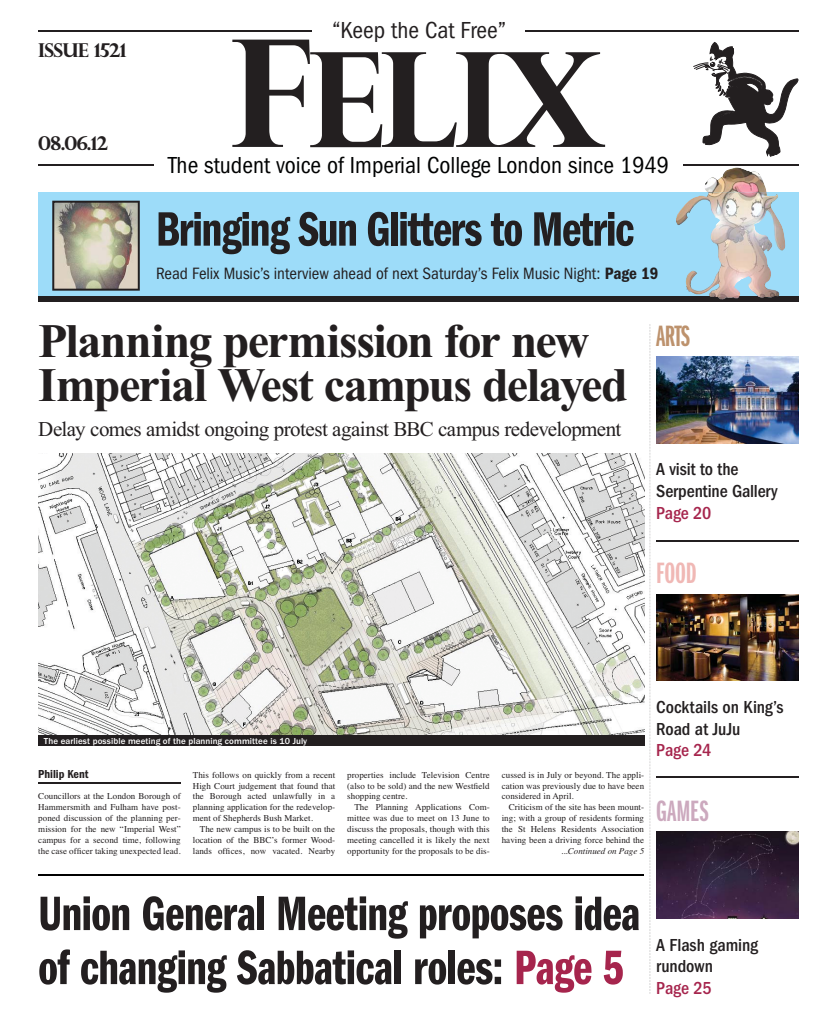
<style>
.page{position:relative;width:837px;height:1018px;background:#fff}
.page>*{position:absolute;margin:0;border:0;box-sizing:border-box;transform-origin:0 0}
.t1{font:131.7px "Title Wave";color:#231f20}
.t2{font:50px/54px "Franklin Gothic LT Demi Cmpr";letter-spacing:-.01em;color:#231f20}
.t3{font:700 48px/44px "Times New Roman";letter-spacing:-.035em;color:#231f20}
.t4{font:30.5px "Franklin Gothic LT Demi X Cmpr";color:#cca9be}
.t5{font:30.5px "Franklin Gothic LT Demi X Cmpr";color:#bd926d}
.t6{font:30.5px "Franklin Gothic LT Demi X Cmpr";color:#f0b8b5}
.t7{font:condensed 24px "Franklin Gothic LT";color:#010202}
.t8{font:condensed 24px "Franklin Gothic LT";color:#231f20}
.t9{font:21px "Times New Roman";letter-spacing:-.03em;color:#231f20}
.t10{font:19.1px "Title Wave";letter-spacing:-.04em;color:#231f20}
.t11{font:500 condensed 18px/21.6px "Franklin Gothic LT";letter-spacing:-.005em;color:#231f20}
.t12{font:condensed 17px "Franklin Gothic LT";color:#231f20}
.t13{font:600 condensed 12px "Franklin Gothic LT";color:#231f20}
.t14{font:9px/10.8px "Times";letter-spacing:.005em;color:#231f20;text-align:justify}
.t15{font:500 9px "Franklin Gothic LT";letter-spacing:.01em;color:#fff}
.t16{font:italic 9px "Times";color:#231f20}
.s1{font-size:149.2px}
.s2{font-weight:600}
.s3{color:#a6254d}
</style>
<div class="page">
<hr style="left:38px;top:30px;width:274px;height:1px;background:#231f20">
<hr style="left:525px;top:30px;width:273px;height:1px;background:#231f20">
<hr style="left:38px;top:165px;width:116px;height:1px;background:#231f20">
<hr style="left:683px;top:165px;width:115px;height:1px;background:#231f20">
<svg style="left:693px;top:42px;width:105px;height:115px"></svg>
<div style="left:38px;top:192px;width:760px;height:110px;background:#9ddcf9"></div>
<div style="left:38px;top:297px;width:760px;height:5px;background:#231f20"></div>
<hr style="left:38px;top:782px;width:143px;height:1px;background:#231f20">
<svg style="left:649px;top:324px;width:149px;height:670px"></svg>
<img style="left:38px;top:454px;width:606px;height:280px">
<hr style="left:38px;top:874px;width:606px;height:1px;background:#000">
<img style="left:656px;top:356px;width:142px;height:87px">
<img style="left:655px;top:594px;width:143px;height:86px">
<img style="left:655px;top:832px;width:143px;height:86px">
<div style="left:38px;top:734px;width:606px;height:11px;background:#231f20"></div>
<img style="left:705px;top:167px;width:61px;height:25px">
<img style="left:674px;top:192px;width:111px;height:105px">
<img style="left:718px;top:297px;width:54px;height:3px">
<img style="left:52px;top:201px;width:88px;height:90px">
<p class="t10" style="left:38px;top:39px;width:90px">ISSUE 1521</p>
<p class="t10" style="left:38px;top:132px;width:71px">08.06.12</p>
<p class="t8" style="left:332px;top:22px;width:175px">“Keep the Cat Free”</p>
<p class="t1" style="left:230px;top:24px;width:378px"><span class="s1">F</span>ELIX</p>
<p class="t7" style="left:168px;top:157px;width:502px">The student voice of Imperial College London since 1949</p>
<p class="t2" style="left:156px;top:206px;width:479px">Bringing Sun Glitters to Metric</p>
<p class="t12" style="left:156px;top:267px;width:503px">Read Felix Music’s interview ahead of next Saturday’s Felix Music Night: <span class="s2">Page 19</span></p>
<p class="t3" style="left:38px;top:324px;width:591px">Planning permission for new<br>Imperial West campus delayed</p>
<p class="t9" style="left:38px;top:421px;width:584px">Delay comes amidst ongoing protest against BBC campus redevelopment</p>
<p class="t5" style="left:656px;top:325px;width:36px">ARTS</p>
<p class="t11" style="left:656px;top:460px;width:123px">A visit to the<br>Serpentine Gallery<br><span class="s3">Page 20</span></p>
<p class="t6" style="left:656px;top:563px;width:42px">FOOD</p>
<p class="t15" style="left:44px;top:737px;width:265px">The earliest possible meeting of the planning committee is 10 July</p>
<p class="t13" style="left:38px;top:766px;width:52px">Philip Kent</p>
<p class="t14" style="left:193px;top:770px;width:144px">This follows on quickly from a recent</p>
<p class="t14" style="left:193px;top:781px;width:144px">High Court judgement that found that</p>
<p class="t14" style="left:193px;top:792px;width:144px">the Borough acted unlawfully in a</p>
<p class="t14" style="left:193px;top:802px;width:144px">planning application for the redevelop-</p>
<p class="t14" style="left:193px;top:813px;width:122px">ment of Shepherds Bush Market.</p>
<p class="t14" style="left:200px;top:824px;width:137px">The new campus is to be built on the</p>
<p class="t14" style="left:193px;top:835px;width:144px">location of the BBC’s former Wood-</p>
<p class="t14" style="left:193px;top:846px;width:144px">lands offices, now vacated. Nearby</p>
<p class="t14" style="left:38px;top:792px;width:144px">Councillors at the London Borough of Hammersmith and Fulham have post&shy;poned discussion of the planning per&shy;mission for the new “Imperial West” campus for a second time, following the case officer taking unexpected lead.</p>
<p class="t14" style="left:347px;top:770px;width:144px">properties include Television Centre</p>
<p class="t14" style="left:347px;top:781px;width:144px">(also to be sold) and the new Westfield</p>
<p class="t14" style="left:347px;top:792px;width:62px">shopping centre.</p>
<p class="t14" style="left:354px;top:802px;width:137px">The Planning Applications Com-</p>
<p class="t14" style="left:347px;top:813px;width:144px">mittee was due to meet on 13 June to</p>
<p class="t14" style="left:347px;top:824px;width:144px">discuss the proposals, though with this</p>
<p class="t14" style="left:347px;top:835px;width:144px">meeting cancelled it is likely the next</p>
<p class="t14" style="left:347px;top:846px;width:144px">opportunity for the proposals to be dis-</p>
<p class="t14" style="left:501px;top:770px;width:144px">cussed is in July or beyond. The appli-</p>
<p class="t14" style="left:501px;top:781px;width:144px">cation was previously due to have been</p>
<p class="t14" style="left:501px;top:792px;width:74px">considered in April.</p>
<p class="t14" style="left:508px;top:802px;width:137px">Criticism of the site has been mount-</p>
<p class="t14" style="left:501px;top:813px;width:144px">ing; with a group of residents forming</p>
<p class="t14" style="left:501px;top:824px;width:144px">the St Helens Residents Association</p>
<p class="t14" style="left:501px;top:835px;width:144px">having been a driving force behind the</p>
<p class="t16" style="left:561px;top:847px;width:84px">...Continued on Page 5</p>
<p class="t11" style="left:656px;top:698px;width:129px">Cocktails on King’s<br>Road at JuJu<br><span class="s3">Page 24</span></p>
<p class="t4" style="left:656px;top:800px;width:54px">GAMES</p>
<p class="t2" style="left:38px;top:890px;width:603px">Union General Meeting proposes idea of changing Sabbatical roles: <span class="s3">Page 5</span></p>
<p class="t11" style="left:656px;top:935px;width:103px">A Flash gaming rundown<br><span class="s3">Page 25</span></p>
</div>
